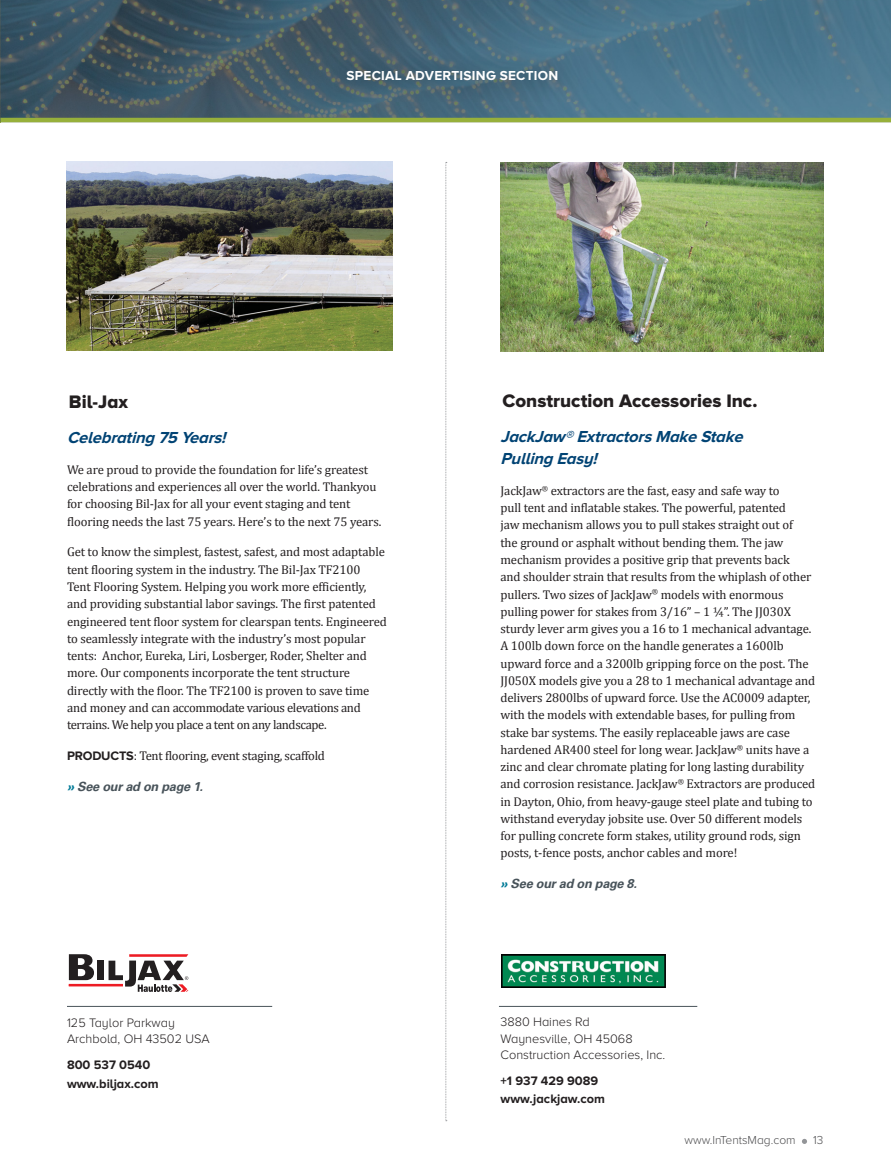
<style>
.page{position:relative;width:891px;height:1175px;background:#fff}
.page>*{position:absolute;margin:0;border:0;box-sizing:border-box;transform-origin:0 0}
.t1{font:18.75px "Proxima Nova A Extrabld";color:#231f20}
.t2{font:italic 700 16.5px/21.8px "Proxima Nova A";letter-spacing:-.01em;color:#004374}
.t3{font:700 13.5px "Proxima Nova A";letter-spacing:.02em;color:#fff}
.t4{font:12.75px/17.2px "Cambria";letter-spacing:-.01em;color:#231f20}
.t5{font:300 12.75px/16.5px "Proxima Nova A";color:#231f20}
.t6{font:700 12.75px/18.8px "Proxima Nova A";color:#231f20}
.t7{font:italic 700 12.75px "Univers LT Std";letter-spacing:-.02em;color:#48535a}
.t8{font:300 12px "Proxima Nova A";color:#4c4c4e}
.s1{font-family:"Proxima Nova A";font-weight:700}
.s2{color:#007a97}
</style>
<div class="page">
<svg style="left:802px;top:1138px;width:5px;height:5px"></svg>
<img style="left:500px;top:162px;width:324px;height:189px">
<hr style="left:499px;top:1006px;width:198px;height:1px;background:#48535a">
<img style="left:501px;top:954px;width:164px;height:33px">
<svg style="left:446px;top:162px;width:1px;height:959px"></svg>
<img style="left:67px;top:161px;width:326px;height:190px">
<svg style="left:69px;top:954px;width:25px;height:26px"></svg>
<div style="left:98px;top:960px;width:6px;height:20px;background:#231f20"></div>
<hr style="left:69px;top:983px;width:54px;height:3px;background:#ed1c24">
<svg style="left:109px;top:954px;width:79px;height:38px"></svg>
<hr style="left:67px;top:1006px;width:205px;height:1px;background:#48535a">
<img style="left:0;top:0;width:891px;height:118px">
<hr style="left:0;top:118px;width:891px;height:4px;background:#97b03b">
<img style="left:326px;top:49px;width:253px;height:53px">
<h1 class="t1" style="left:69px;top:395px;width:61px">Bil-Jax</h1>
<p class="t3" style="left:347px;top:71px;width:213px">SPECIAL ADVERTISING SECTION</p>
<h1 class="t1" style="left:502px;top:394px;width:256px">Construction Accessories Inc.</h1>
<p class="t2" style="left:67px;top:428px;width:164px">Celebrating 75 Years!</p>
<p class="t4" style="left:67px;top:460px;width:316px">We are proud to provide the foundation for life’s greatest celebrations and experiences all over the world. Thankyou for choosing Bil-Jax for all your event staging and tent flooring needs the last 75 years. Here’s to the next 75 years.</p>
<p class="t4" style="left:67px;top:543px;width:322px">Get to know the simplest, fastest, safest, and most adaptable tent flooring system in the industry. The Bil-Jax TF2100<br>Tent Flooring System. Helping you work more efficiently, and providing substantial labor savings. The first patented engineered tent floor system for clearspan tents. Engineered to seamlessly integrate with the industry’s most popular tents: Anchor, Eureka, Liri, Losberger, Roder, Shelter and more. Our components incorporate the tent structure directly with the floor. The TF2100 is proven to save time and money and can accommodate various elevations and terrains. We help you place a tent on any landscape.</p>
<p class="t4" style="left:67px;top:746px;width:260px"><span class="s1">PRODUCTS</span>: Tent flooring, event staging, scaffold</p>
<p class="t7" style="left:67px;top:781px;width:137px"><span class="s2">»</span> See our ad on page 1.</p>
<p class="t5" style="left:67px;top:1015px;width:144px">125 Taylor Parkway<br>Archbold, OH 43502 USA</p>
<p class="t6" style="left:67px;top:1056px;width:93px">800 537 0540 www.biljax.com</p>
<p class="t2" style="left:500px;top:427px;width:247px">JackJaw® Extractors Make Stake<br>Pulling Easy!</p>
<p class="t4" style="left:500px;top:481px;width:316px">JackJaw<sup>®</sup> extractors are the fast, easy and safe way to<br>pull tent and inflatable stakes. The powerful, patented<br>jaw mechanism allows you to pull stakes straight out of<br>the ground or asphalt without bending them. The jaw mechanism provides a positive grip that prevents back<br>and shoulder strain that results from the whiplash of other pullers. Two sizes of JackJaw<sup>®</sup> models with enormous pulling power for stakes from 3/16” – 1 ¼”. The JJ030X sturdy lever arm gives you a 16 to 1 mechanical advantage.<br>A 100lb down force on the handle generates a 1600lb upward force and a 3200lb gripping force on the post. The JJ050X models give you a 28 to 1 mechanical advantage and delivers 2800lbs of upward force. Use the AC0009 adapter, with the models with extendable bases, for pulling from stake bar systems. The easily replaceable jaws are case hardened AR400 steel for long wear. JackJaw<sup>®</sup> units have a zinc and clear chromate plating for long lasting durability and corrosion resistance. JackJaw<sup>®</sup> Extractors are produced in Dayton, Ohio, from heavy-gauge steel plate and tubing to withstand everyday jobsite use. Over 50 different models for pulling concrete form stakes, utility ground rods, sign posts, t-fence posts, anchor cables and more!</p>
<p class="t7" style="left:500px;top:878px;width:138px"><span class="s2">»</span> See our ad on page 8.</p>
<p class="t5" style="left:501px;top:1014px;width:166px">3880 Haines Rd<br>Waynesville, OH 45068<br>Construction Accessories, Inc.</p>
<p class="t6" style="left:501px;top:1072px;width:106px">+1 937 429 9089 www.jackjaw.com</p>
<p class="t8" style="left:685px;top:1135px;width:113px">www.InTentsMag.com</p>
<p class="t8" style="left:813px;top:1135px;width:12px">13</p>
</div>
